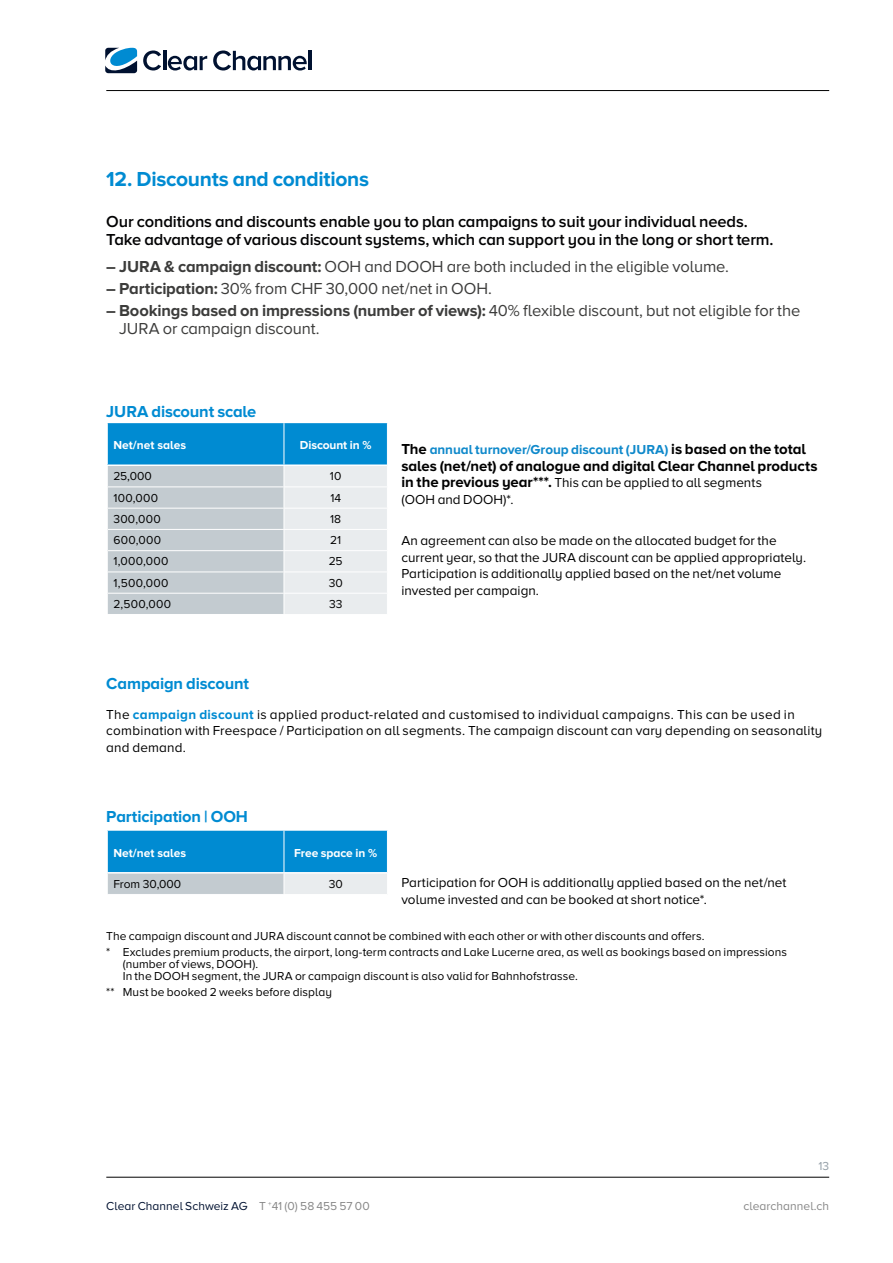
<style>
.page{position:relative;width:893px;height:1263px;background:#fff}
.page>*{position:absolute;margin:0;border:0;box-sizing:border-box;transform-origin:0 0}
.t1{font:700 21px "Proxima Nova A";letter-spacing:-.015em;color:#008bd2}
.t2{font:16.5px/18px "Proxima Nova A";letter-spacing:-.005em;color:#3c3c3b}
.t3{font:600 16.5px/18px "Proxima Nova A";letter-spacing:-.01em;color:#020203}
.t4{font:700 16.5px "Proxima Nova A";letter-spacing:-.01em;color:#008bd2}
.t5{font:700 15px "Proxima Nova A";letter-spacing:-.005em;color:#000}
.t6{font:13.5px/16.5px "Proxima Nova A";letter-spacing:.005em;color:#000}
.t7{font:700 13.5px "Proxima Nova A";color:#0f89cb}
.t8{font:12px/16.2px "Proxima Nova A";letter-spacing:.005em;color:#000}
.t9{font:700 12px "Proxima Nova A";color:#fff}
.t10{font:12px "Proxima Nova A";letter-spacing:.005em;color:#001130}
.t11{font:12px "Proxima Nova A";letter-spacing:.005em;color:#878787}
.t12{font:12px "Proxima Nova A";color:#949fa7}
.s1{font-weight:700}
.s2{font-size:15px;color:#000}
.s3{font-weight:700;font-size:15px}
.s4{font-weight:700;color:#008bd2}
.s5{color:#878787}
</style>
<div class="page">
<hr style="left:106px;top:90px;width:723px;height:1px;background:#000">
<hr style="left:106px;top:1177px;width:723px;height:1px;background:#000">
<svg style="left:143px;top:50px;width:18px;height:20px"></svg>
<hr style="left:163px;top:51px;width:3px;height:19px;background:#001130">
<svg style="left:168px;top:56px;width:39px;height:14px"></svg>
<svg style="left:213px;top:50px;width:94px;height:20px"></svg>
<hr style="left:309px;top:51px;width:3px;height:19px;background:#001130">
<svg style="left:105px;top:48px;width:32px;height:25px"></svg>
<svg style="left:108px;top:423px;width:279px;height:191px;background:#a5c8da"></svg>
<hr style="left:284px;top:423px;width:1px;height:41px;background:#fff">
<hr style="left:106px;top:464px;width:178px;height:2px;background:#fff">
<hr style="left:284px;top:464px;width:103px;height:2px;background:#fff">
<svg style="left:108px;top:831px;width:279px;height:63px;background:#47a5d5"></svg>
<hr style="left:284px;top:831px;width:1px;height:41px;background:#fff">
<hr style="left:106px;top:872px;width:178px;height:1px;background:#fff">
<hr style="left:284px;top:872px;width:103px;height:1px;background:#fff">
<h1 class="t1" style="left:106px;top:167px;width:264px">12. Discounts and conditions</h1>
<p class="t3" style="left:106px;top:212px;width:669px">Our conditions and discounts enable you to plan campaigns to suit your individual needs.<br>Take advantage of various discount systems, which can support you in the long or short term.</p>
<p class="t2" style="left:106px;top:257px;width:624px"><span class="s1">– JURA &amp; campaign discount:</span> OOH and DOOH are both included in the eligible volume.</p>
<p class="t2" style="left:106px;top:279px;width:387px"><span class="s1">– Participation:</span> 30% from CHF 30,000 net/net in OOH.</p>
<p class="t2" style="left:119px;top:302px;width:683px;text-indent:-13px"><span class="s1">– Bookings based on impressions (number of views):</span> 40% flexible discount, but not eligible for the<br>JURA or campaign discount.</p>
<p class="t4" style="left:106px;top:402px;width:152px">JURA discount scale</p>
<p class="t9" style="left:113px;top:438px;width:74px">Net/net sales</p>
<p class="t9" style="left:300px;top:438px;width:73px">Discount in %</p>
<p class="t8" style="left:113px;top:468px;width:40px">25,000</p>
<p class="t8" style="left:330px;top:468px;width:13px">10</p>
<p class="t8" style="left:113px;top:489px;width:46px">100,000</p>
<p class="t8" style="left:330px;top:489px;width:12px">14</p>
<p class="t8" style="left:113px;top:510px;width:49px">300,000</p>
<p class="t8" style="left:330px;top:510px;width:13px">18</p>
<p class="t8" style="left:113px;top:532px;width:49px">600,000</p>
<p class="t8" style="left:330px;top:532px;width:13px">21</p>
<p class="t8" style="left:113px;top:553px;width:57px">1,000,000</p>
<p class="t8" style="left:329px;top:553px;width:15px">25</p>
<p class="t8" style="left:113px;top:574px;width:56px">1,500,000</p>
<p class="t8" style="left:329px;top:574px;width:16px">30</p>
<p class="t8" style="left:113px;top:596px;width:59px">2,500,000</p>
<p class="t8" style="left:329px;top:596px;width:15px">33</p>
<p class="t4" style="left:106px;top:674px;width:144px">Campaign discount</p>
<p class="t7" style="left:401px;top:442px;width:406px"><span class="s2">The</span> annual turnover/Group discount (JURA) <span class="s2">is based on the total</span></p>
<p class="t5" style="left:401px;top:457px;width:418px">sales (net/net) of analogue and digital Clear Channel products</p>
<p class="t6" style="left:401px;top:474px;width:362px"><span class="s3">in the previous year***.</span> This can be applied to all segments (OOH and DOOH)*.</p>
<p class="t6" style="left:401px;top:532px;width:406px">An agreement can also be made on the allocated budget for the current year, so that the JURA discount can be applied appropriately.<br>Participation is additionally applied based on the net/net volume invested per campaign.</p>
<p class="t6" style="left:106px;top:706px;width:717px">The <span class="s4">campaign discount</span> is applied product-related and customised to individual campaigns. This can be used in combination with Freespace / Participation on all segments. The campaign discount can vary depending on seasonality and demand.</p>
<p class="t4" style="left:106px;top:807px;width:143px">Participation | OOH</p>
<p class="t9" style="left:113px;top:846px;width:74px">Net/net sales</p>
<p class="t9" style="left:294px;top:846px;width:84px">Free space in %</p>
<p class="t8" style="left:113px;top:875px;width:69px">From 30,000</p>
<p class="t8" style="left:329px;top:875px;width:16px">30</p>
<p class="t6" style="left:401px;top:874px;width:386px">Participation for OOH is additionally applied based on the net/net volume invested and can be booked at short notice*.</p>
<p class="t8" style="left:106px;top:928px;width:682px">The campaign discount and JURA discount cannot be combined with each other or with other discounts and offers.<br>* Excludes premium products, the airport, long-term contracts and Lake Lucerne area, as well as bookings based on impressions</p>
<p class="t8" style="left:123px;top:958px;width:456px;line-height:12px">(number of views, DOOH).<br>In the DOOH segment, the JURA or campaign discount is also valid for Bahnhofstrasse.</p>
<p class="t8" style="left:106px;top:984px;width:227px">** Must be booked 2 weeks before display</p>
<p class="t12" style="left:818px;top:1159px;width:12px">13</p>
<p class="t10" style="left:106px;top:1200px;width:265px">Clear Channel Schweiz AG <span class="s5">T</span> <sup>+</sup><span class="s5">41 (0) 58 455 57 00</span></p>
<p class="t11" style="left:744px;top:1200px;width:87px">clearchannel.ch</p>
</div>
